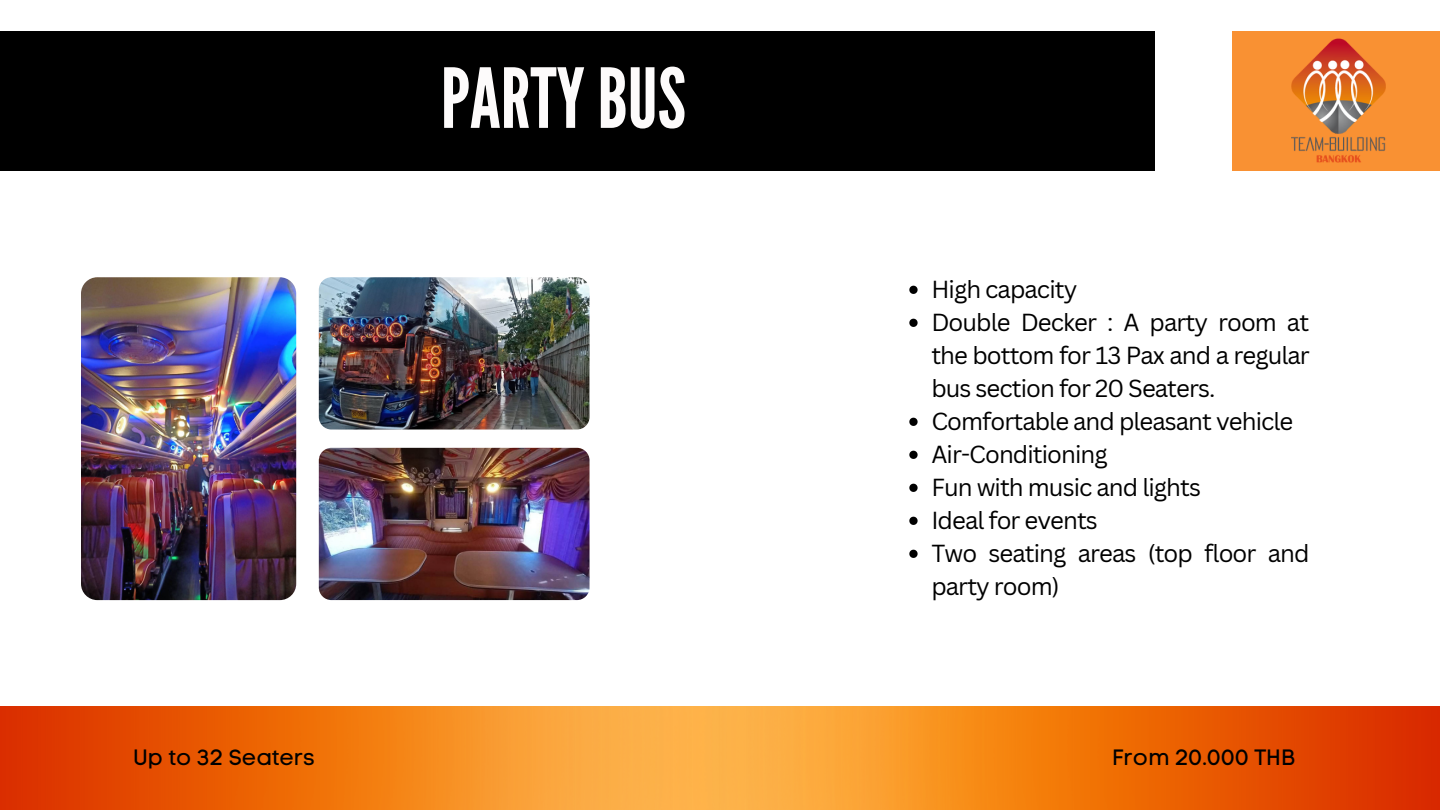
<style>
.page{position:relative;width:1440px;height:810px;background:#fff}
.page>*{position:absolute;margin:0;border:0;box-sizing:border-box;transform-origin:0 0}
.t1{font:82.5px "League Gothic";color:#fdfbfb}
.t2{font:24px/33px "Canva Sans";letter-spacing:-.04em;color:#000}
.t3{font:22px "Code Pro Normal LC";color:#000}
</style>
<div class="page">
<div style="left:0;top:32px;width:564px;height:139px;background:#000"></div>
<div style="left:549px;top:32px;width:605px;height:139px;background:#000"></div>
<div style="left:1233px;top:32px;width:207px;height:139px;background:#f99133"></div>
<img style="left:1291px;top:38px;width:95px;height:125px">
<img style="left:0;top:706px;width:1440px;height:104px">
<img style="left:319px;top:277px;width:271px;height:153px;border-radius:13px">
<img style="left:81px;top:277px;width:215px;height:323px;border-radius:16px">
<img style="left:319px;top:448px;width:271px;height:152px;border-radius:13px">
<svg style="left:909px;top:286px;width:9px;height:8px"></svg>
<svg style="left:909px;top:319px;width:9px;height:8px"></svg>
<svg style="left:909px;top:418px;width:9px;height:8px"></svg>
<svg style="left:909px;top:451px;width:9px;height:8px"></svg>
<svg style="left:909px;top:484px;width:9px;height:8px"></svg>
<svg style="left:909px;top:517px;width:9px;height:8px"></svg>
<svg style="left:909px;top:550px;width:9px;height:8px"></svg>
<h1 class="t1" style="left:441px;top:51px;width:247px">PARTYBUS</h1>
<p class="t2" style="left:931px;top:273px;width:380px">High capacity<br>Double Decker : A party room at the bottom for 13 Pax and a regular bus section for 20 Seaters.<br>Comfortable and pleasant vehicle<br>Air-Conditioning<br>Fun with music and lights<br>Ideal for events<br>Two seating areas (top floor and party room)</p>
<p class="t3" style="left:133px;top:744px;width:183px">Up to 32 Seaters</p>
<p class="t3" style="left:1112px;top:744px;width:185px">From 20.000 THB</p>
</div>
